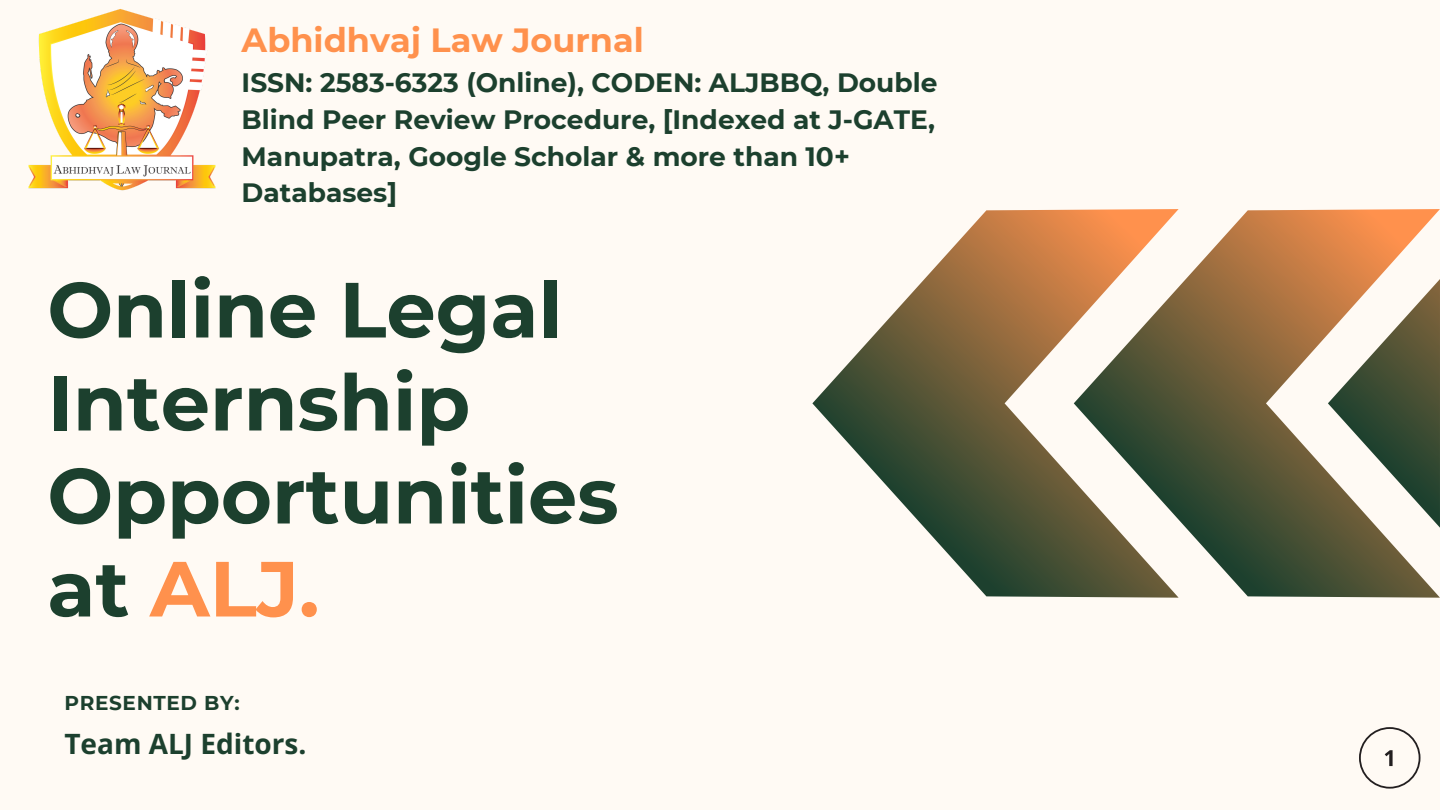
<style>
.page{position:relative;width:1440px;height:810px;background:#fffaf4}
.page>*{position:absolute;margin:0;border:0;box-sizing:border-box;transform-origin:0 0}
.t1{font:700 78px/93px "Montserrat";color:#1c402e}
.t2{font:700 33.5px "Montserrat";color:#ff914d}
.t3{font:700 28px "Open Sans";color:#1c402e}
.t4{font:700 26.5px/36.8px "Montserrat";color:#1c402e}
.t5{font:700 20px "Montserrat";letter-spacing:.035em;color:#1c402e}
.s1{color:#ff914d}
</style>
<div class="page">
<svg style="left:812px;top:209px;width:262px;height:388px"></svg>
<svg style="left:1074px;top:209px;width:366px;height:389px"></svg>
<svg style="left:1328px;top:279px;width:112px;height:249px"></svg>
<img style="left:28px;top:9px;width:188px;height:181px">
<svg style="left:1359px;top:727px;width:61px;height:62px"></svg>
<h2 class="t2" style="left:242px;top:20px;width:404px">Abhidhvaj Law Journal</h2>
<h2 class="t4" style="left:242px;top:64px;width:697px">ISSN: 2583-6323 (Online), CODEN: ALJBBQ, Double Blind Peer Review Procedure, [Indexed at J-GATE, Manupatra, Google Scholar &amp; more than 10+ Databases]</h2>
<h1 class="t1" style="left:47px;top:263px;width:573px">Online Legal<br>Internship<br>Opportunities at <span class="s1">ALJ.</span></h1>
<p class="t5" style="left:64px;top:691px;width:177px">PRESENTED BY:</p>
<h2 class="t3" style="left:64px;top:724px;width:244px">Team ALJ Editors.</h2>
</div>
